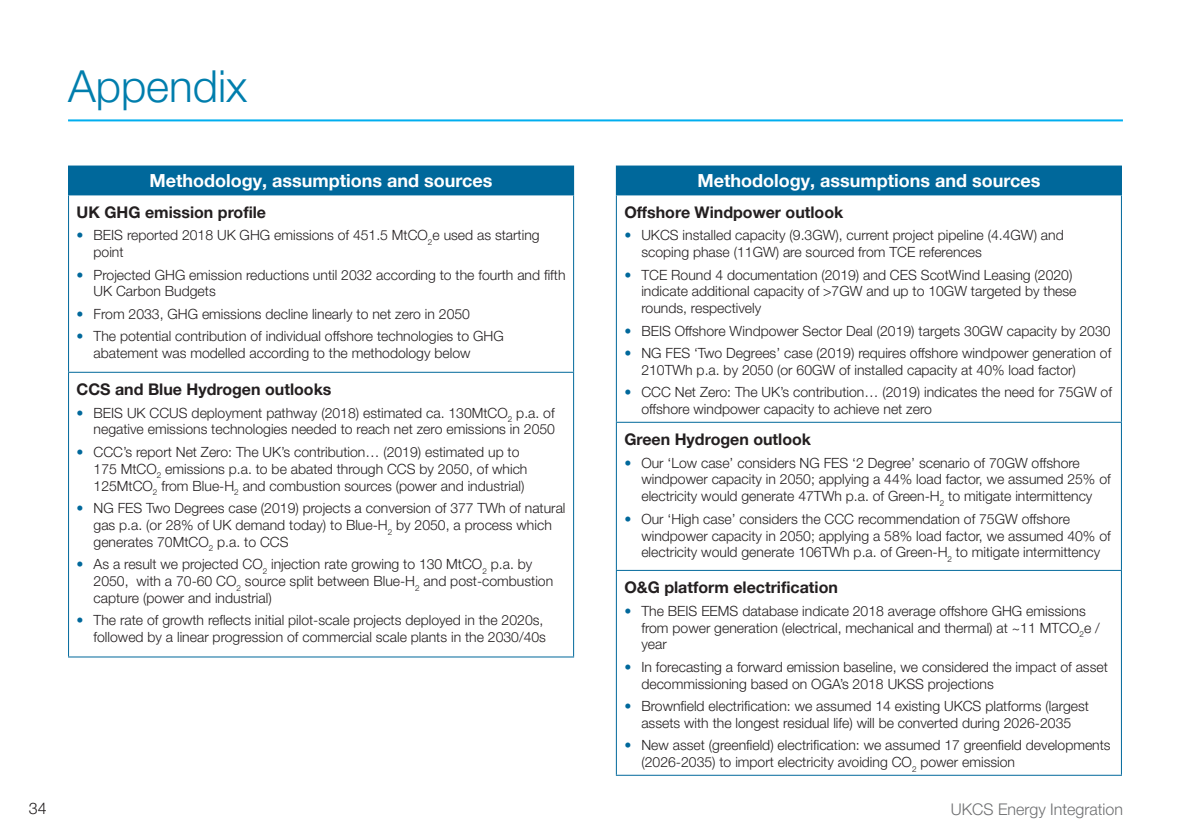
<style>
.page{position:relative;width:1191px;height:840px;background:#fff}
.page>*{position:absolute;margin:0;border:0;box-sizing:border-box;transform-origin:0 0}
.t1{font:300 44px "Helvetica Neue LT Pro";color:#007ead}
.t2{font:700 18px "Helvetica Neue LT Pro";color:#fff}
.t3{font:700 16px "Helvetica Neue LT Pro";color:#231f20}
.t4{font:300 16px "Helvetica Neue LT Pro";color:#6e6f71}
.t5{font:300 16px "Helvetica Neue LT Pro";color:#231f20}
.t6{font:300 14px/16.8px "Helvetica Neue LT Pro";color:#231f20}
.s1{color:#00689b}
</style>
<div class="page">
<hr style="left:68px;top:119px;width:1055px;height:2px;background:#00aeef">
<div style="left:69px;top:166px;width:504px;height:29px;background:#00689b"></div>
<hr style="left:68px;top:165px;width:506px;height:1px;background:#00689b">
<svg style="left:68px;top:166px;width:1px;height:28px"></svg>
<svg style="left:573px;top:166px;width:1px;height:28px"></svg>
<hr style="left:68px;top:194px;width:506px;height:1px;background:#00689b">
<hr style="left:68px;top:195px;width:1px;height:176px;background:#00689b">
<hr style="left:573px;top:195px;width:1px;height:176px;background:#00689b">
<hr style="left:68px;top:371px;width:506px;height:1px;background:#00689b">
<hr style="left:68px;top:372px;width:1px;height:284px;background:#00689b">
<hr style="left:573px;top:372px;width:1px;height:284px;background:#00689b">
<hr style="left:68px;top:656px;width:506px;height:1px;background:#00689b">
<div style="left:616px;top:166px;width:505px;height:29px;background:#00689b"></div>
<hr style="left:616px;top:165px;width:506px;height:1px;background:#00689b">
<svg style="left:1121px;top:166px;width:1px;height:28px"></svg>
<hr style="left:616px;top:194px;width:506px;height:1px;background:#00689b">
<hr style="left:616px;top:195px;width:1px;height:226px;background:#00689b">
<hr style="left:1121px;top:195px;width:1px;height:226px;background:#00689b">
<hr style="left:616px;top:421px;width:506px;height:1px;background:#00689b">
<hr style="left:616px;top:422px;width:1px;height:147px;background:#00689b">
<hr style="left:1121px;top:422px;width:1px;height:147px;background:#00689b">
<hr style="left:616px;top:569px;width:506px;height:1px;background:#00689b">
<hr style="left:616px;top:570px;width:1px;height:204px;background:#00689b">
<hr style="left:1121px;top:570px;width:1px;height:204px;background:#00689b">
<hr style="left:616px;top:774px;width:506px;height:1px;background:#00689b">
<h1 class="t1" style="left:68px;top:60px;width:181px">Appendix</h1>
<p class="t2" style="left:149px;top:169px;width:344px">Methodology, assumptions and sources</p>
<p class="t3" style="left:77px;top:202px;width:191px">UK GHG emission profile</p>
<p class="t6" style="left:94px;top:226px;width:447px;text-indent:-17px"><span class="s1">•</span> BEIS reported 2018 UK GHG emissions of 451.5 MtCO<sub>2</sub>e used as starting point</p>
<p class="t6" style="left:94px;top:266px;width:473px;text-indent:-17px"><span class="s1">•</span> Projected GHG emission reductions until 2032 according to the fourth and fifth<br>UK Carbon Budgets</p>
<p class="t6" style="left:77px;top:305px;width:395px"><span class="s1">•</span> From 2033, GHG emissions decline linearly to net zero in 2050</p>
<p class="t6" style="left:94px;top:327px;width:411px;text-indent:-17px"><span class="s1">•</span> The potential contribution of individual offshore technologies to GHG abatement was modelled according to the methodology below</p>
<p class="t3" style="left:77px;top:379px;width:256px">CCS and Blue Hydrogen outlooks</p>
<p class="t6" style="left:77px;top:403px;width:480px;text-align:right"><span class="s1">•</span> BEIS UK CCUS deployment pathway (2018) estimated ca. 130MtCO<sub>2</sub> p.a. of negative emissions technologies needed to reach net zero emissions in 2050</p>
<p class="t6" style="left:94px;top:443px;width:435px;text-indent:-17px"><span class="s1">•</span> CCC’s report Net Zero: The UK’s contribution… (2019) estimated up to<br>175 MtCO<sub>2</sub> emissions p.a. to be abated through CCS by 2050, of which<br>125MtCO<sub>2</sub> from Blue-H<sub>2</sub> and combustion sources (power and industrial)</p>
<p class="t6" style="left:94px;top:499px;width:473px;text-indent:-17px"><span class="s1">•</span> NG FES Two Degrees case (2019) projects a conversion of 377 TWh of natural gas p.a. (or 28% of UK demand today) to Blue-H<sub>2</sub> by 2050, a process which generates 70MtCO<sub>2</sub> p.a. to CCS</p>
<p class="t6" style="left:94px;top:555px;width:461px;text-indent:-17px"><span class="s1">•</span> As a result we projected CO<sub>2</sub> injection rate growing to 130 MtCO<sub>2</sub> p.a. by<br>2050, with a 70-60 CO<sub>2</sub> source split between Blue-H<sub>2</sub> and post-combustion capture (power and industrial)</p>
<p class="t6" style="left:77px;top:611px;width:471px;text-align:right"><span class="s1">•</span> The rate of growth reflects initial pilot-scale projects deployed in the 2020s, followed by a linear progression of commercial scale plants in the 2030/40s</p>
<p class="t5" style="left:29px;top:798px;width:19px">34</p>
<p class="t2" style="left:697px;top:169px;width:344px">Methodology, assumptions and sources</p>
<p class="t3" style="left:624px;top:202px;width:220px">Offshore Windpower outlook</p>
<p class="t6" style="left:641px;top:226px;width:424px;text-indent:-17px"><span class="s1">•</span> UKCS installed capacity (9.3GW), current project pipeline (4.4GW) and scoping phase (11GW) are sourced from TCE references</p>
<p class="t6" style="left:641px;top:266px;width:436px;text-indent:-17px"><span class="s1">•</span> TCE Round 4 documentation (2019) and CES ScotWind Leasing (2020) indicate additional capacity of &gt;7GW and up to 10GW targeted by these rounds, respectively</p>
<p class="t6" style="left:624px;top:322px;width:488px"><span class="s1">•</span> BEIS Offshore Windpower Sector Deal (2019) targets 30GW capacity by 2030</p>
<p class="t6" style="left:641px;top:344px;width:471px;text-indent:-17px"><span class="s1">•</span> NG FES ‘Two Degrees’ case (2019) requires offshore windpower generation of<br>210TWh p.a. by 2050 (or 60GW of installed capacity at 40% load factor)</p>
<p class="t6" style="left:641px;top:383px;width:472px;text-indent:-17px"><span class="s1">•</span> CCC Net Zero: The UK’s contribution… (2019) indicates the need for 75GW of offshore windpower capacity to achieve net zero</p>
<p class="t3" style="left:624px;top:429px;width:188px">Green Hydrogen outlook</p>
<p class="t6" style="left:641px;top:453px;width:471px;text-indent:-17px"><span class="s1">•</span> Our ‘Low case’ considers NG FES ‘2 Degree’ scenario of 70GW offshore windpower capacity in 2050; applying a 44% load factor, we assumed 25% of electricity would generate 47TWh p.a. of Green-H<sub>2</sub> to mitigate intermittency</p>
<p class="t6" style="left:641px;top:509px;width:471px;text-indent:-17px"><span class="s1">•</span> Our ‘High case’ considers the CCC recommendation of 75GW offshore windpower capacity in 2050; applying a 58% load factor, we assumed 40% of electricity would generate 106TWh p.a. of Green-H<sub>2</sub> to mitigate intermittency</p>
<p class="t3" style="left:624px;top:577px;width:215px">O&amp;G platform electrification</p>
<p class="t6" style="left:641px;top:601px;width:460px;text-indent:-17px"><span class="s1">•</span> The BEIS EEMS database indicate 2018 average offshore GHG emissions from power generation (electrical, mechanical and thermal) at ~11 MTCO<sub>2</sub>e / year</p>
<p class="t6" style="left:641px;top:657px;width:468px;text-indent:-17px"><span class="s1">•</span> In forecasting a forward emission baseline, we considered the impact of asset decommissioning based on OGA’s 2018 UKSS projections</p>
<p class="t6" style="left:624px;top:697px;width:466px;text-align:center"><span class="s1">•</span> Brownfield electrification: we assumed 14 existing UKCS platforms (largest assets with the longest residual life) will be converted during 2026-2035</p>
<p class="t6" style="left:641px;top:736px;width:471px;text-indent:-17px"><span class="s1">•</span> New asset (greenfield) electrification: we assumed 17 greenfield developments (2026-2035) to import electricity avoiding CO<sub>2</sub> power emission</p>
<p class="t4" style="left:951px;top:799px;width:173px">UKCS Energy Integration</p>
</div>
